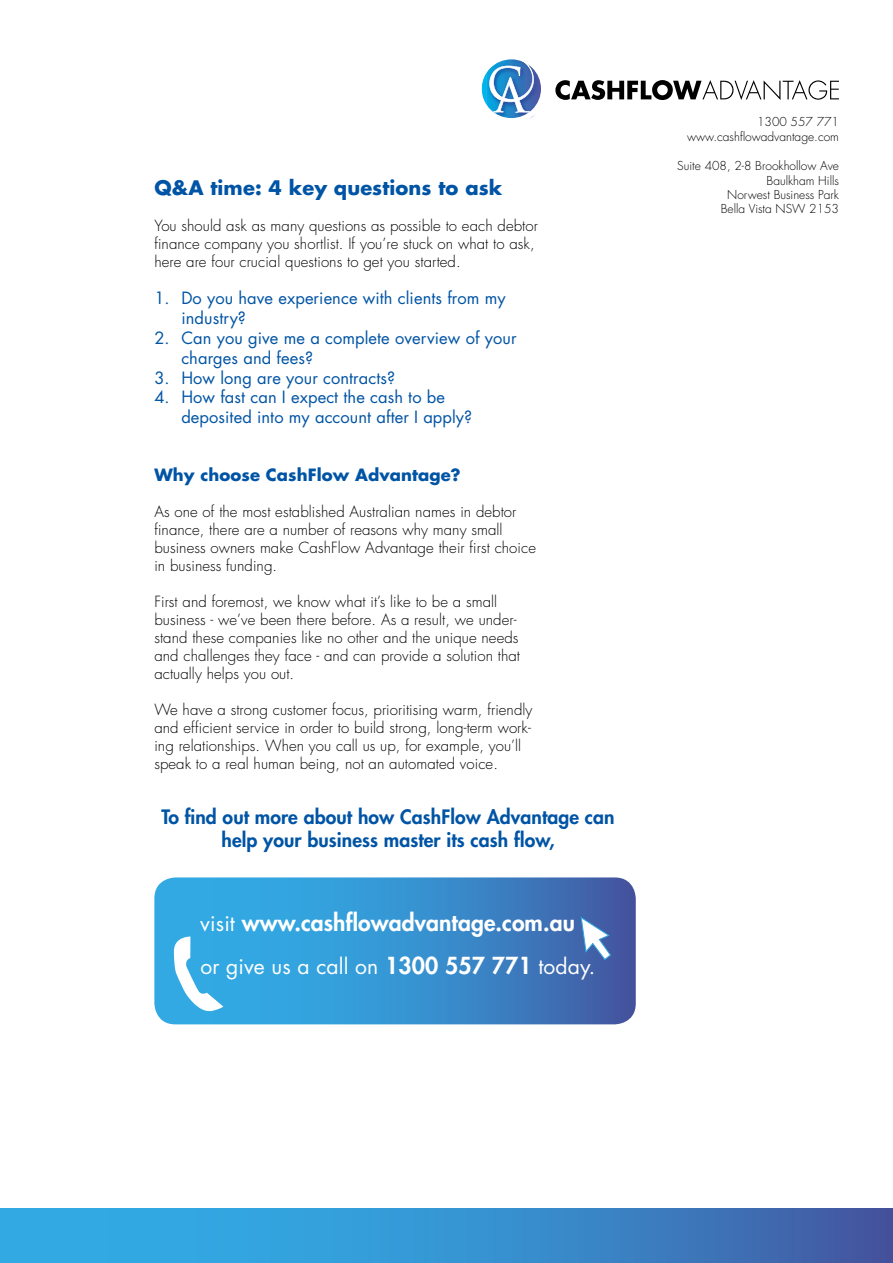
<style>
.page{position:relative;width:893px;height:1263px;background:#fff}
.page>*{position:absolute;margin:0;border:0;box-sizing:border-box;transform-origin:0 0}
.t1{font:800 22.8px "Futura Std";letter-spacing:.005em;color:#fff}
.t2{font:21.15px "Futura Std";letter-spacing:.005em;color:#fff}
.t3{font:700 19.5px "Futura Std";letter-spacing:.005em;color:#0054a5}
.t4{font:800 19.35px/23.2px "Futura Std";letter-spacing:.005em;color:#0054a5;text-align:center}
.t5{font:16.5px/19.8px "Futura Std";letter-spacing:.005em;color:#0054a5}
.t6{font:700 16.5px "Futura Std";letter-spacing:.005em;color:#0054a5}
.t7{font:300 15px/18px "Futura Std";letter-spacing:.005em;color:#000}
.t8{font:300 12px "Futura LT";color:#000}
.s1{font-weight:400;font-size:21.15px}
.s2{font-weight:800;font-size:22.8px}
</style>
<div class="page">
<svg style="left:0;top:1209px;width:893px;height:54px;background:#378dcc"></svg>
<svg style="left:481px;top:59px;width:60px;height:60px"></svg>
<svg style="left:555px;top:80px;width:284px;height:20px"></svg>
<svg style="left:154px;top:877px;width:482px;height:147px;background:#398ecd"></svg>
<svg style="left:580px;top:916px;width:32px;height:45px"></svg>
<svg style="left:174px;top:936px;width:49px;height:75px"></svg>
<p class="t3" style="left:154px;top:174px;width:349px">Q&amp;A time: 4 key questions to ask</p>
<p class="t7" style="left:154px;top:217px;width:385px">You should ask as many questions as possible to each debtor finance company you shortlist. If you’re stuck on what to ask, here are four crucial questions to get you started.</p>
<p class="t5" style="left:181px;top:289px;width:326px;text-indent:-27px">1. Do you have experience with clients from my industry?</p>
<p class="t5" style="left:181px;top:328px;width:337px;text-indent:-27px">2. Can you give me a complete overview of your charges and fees?</p>
<p class="t5" style="left:154px;top:368px;width:242px">3. How long are your contracts?</p>
<p class="t5" style="left:181px;top:388px;width:292px;text-indent:-27px">4. How fast can I expect the cash to be deposited into my account after I apply?</p>
<p class="t6" style="left:154px;top:464px;width:308px">Why choose CashFlow Advantage?</p>
<p class="t7" style="left:154px;top:503px;width:383px">As one of the most established Australian names in debtor finance, there are a number of reasons why many small business owners make CashFlow Advantage their first choice in business funding.</p>
<p class="t7" style="left:154px;top:593px;width:367px">First and foremost, we know what it’s like to be a small business - we’ve been there before. As a result, we under&shy;stand these companies like no other and the unique needs and challenges they face - and can provide a solution that actually helps you out.</p>
<p class="t7" style="left:154px;top:701px;width:380px">We have a strong customer focus, prioritising warm, friendly and efficient service in order to build strong, long-term work&shy;ing relationships. When you call us up, for example, you’ll speak to a real human being, not an automated voice.</p>
<p class="t4" style="left:162px;top:805px;width:454px">To find out more about how CashFlow Advantage can help your business master its cash flow,</p>
<p class="t1" style="left:200px;top:909px;width:376px"><span class="s1">visit</span> www.cashflowadvantage.com.au</p>
<p class="t2" style="left:200px;top:953px;width:397px">or give us a call on <span class="s2">1300 557 771</span> today.</p>
<p class="t8" style="left:757px;top:115px;width:83px">1300 557 771</p>
<p class="t8" style="left:687px;top:130px;width:153px">www.cashflowadvantage.com</p>
<p class="t8" style="left:677px;top:159px;width:163px">Suite 408, 2-8 Brookhollow Ave</p>
<p class="t8" style="left:767px;top:173px;width:74px">Baulkham Hills</p>
<p class="t8" style="left:727px;top:187px;width:113px">Norwest Business Park</p>
<p class="t8" style="left:721px;top:202px;width:120px">Bella Vista NSW 2153</p>
</div>
